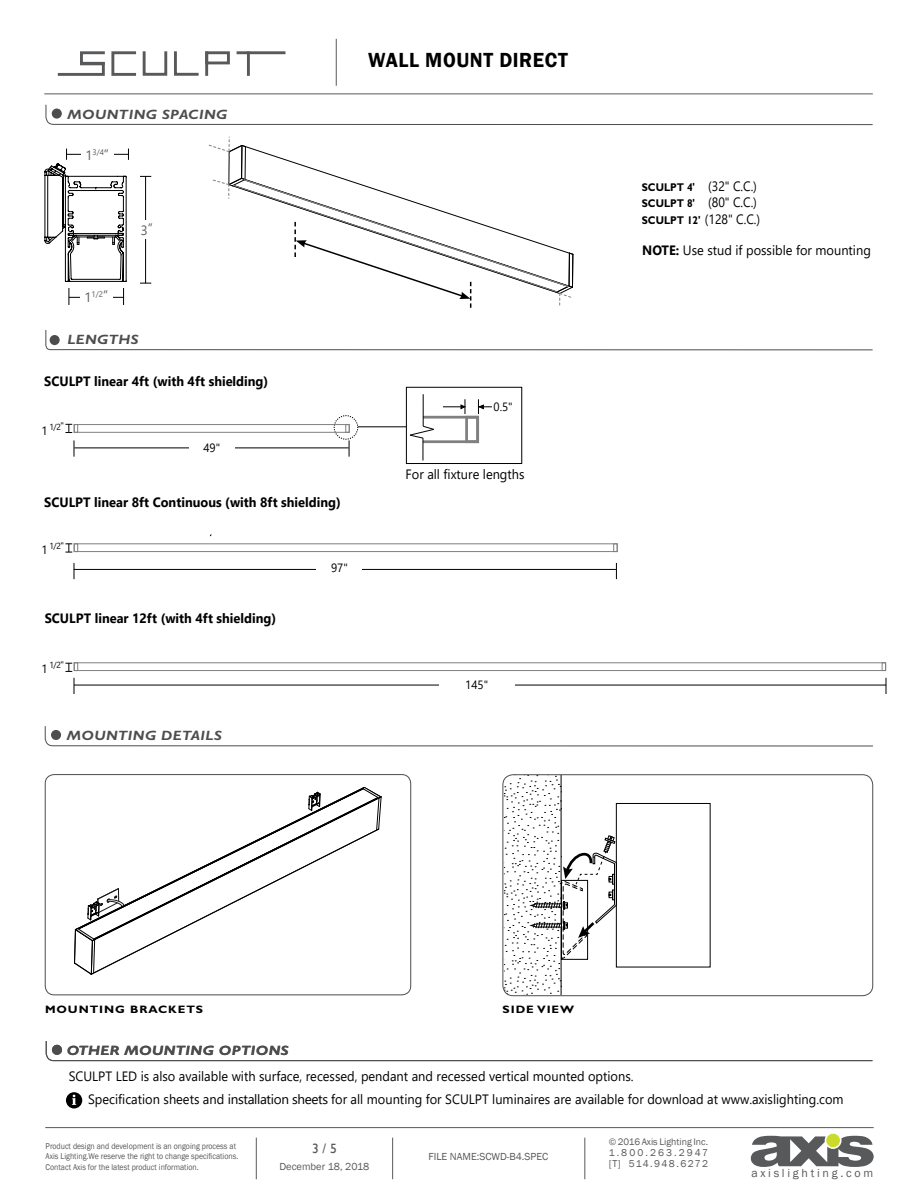
<style>
.page{position:relative;width:918px;height:1188px;background:#fff}
.page>*{position:absolute;margin:0;border:0;box-sizing:border-box;transform-origin:0 0}
.t1{font:600 21px "Franklin Gothic";letter-spacing:.03em;color:#000;scale:.95 1}
.t2{font:13.5px/22.6px "Segoe UI";color:#000;scale:.95 1}
.t3{font:700 13.5px "Segoe UI";color:#000;scale:.95 1}
.t4{font:italic 700 13.5px "Gill Sans";letter-spacing:.03em;color:#4d4d4f;scale:1.11 1}
.t5{font:13.5px/16.5px "Segoe UI";color:#000;scale:.9 1}
.t6{font:13.5px "Gill Sans";color:#58595b}
.t7{font:13.35px "Segoe UI";color:#58595b;scale:.96 1}
.t8{font:12px "Franklin Gothic";letter-spacing:.225em;color:#58595b}
.t9{font:12px "Segoe UI";color:#000;scale:.95 1}
.t10{font:700 10.8px "Gill Sans";letter-spacing:.075em;color:#000;scale:1.11 1}
.t11{font:10.5px "Franklin Gothic";color:#58595b}
.t12{font:10.2px/11.2px "Franklin Gothic";letter-spacing:.14em;color:#58595b}
.t13{font:9.75px "Franklin Gothic";color:#58595b}
.t14{font:8.7px/10.5px "Franklin Gothic";color:#58595b;scale:.9 1}
.t15{font:8.7px "Segoe UI";color:#000;scale:.95 1}
.t16{font:8.1px "Segoe UI";color:#58595b;scale:.96 1}
.s1{font-size:13.35px}
.s2{font-size:12px}
.s3{font-size:9.6px}
.s4{font-family:"Gill Sans";font-weight:700;font-size:11.25px}
.s5{font-weight:700}
</style>
<div class="page">
<hr style="left:336px;top:39px;width:1px;height:47px;background:#58595b">
<div style="left:143px;top:50px;width:24px;height:26px;border:3px solid #58595b"></div>
<div style="left:111px;top:51px;width:27px;height:25px;border:3px solid #58595b"></div>
<div style="left:80px;top:51px;width:26px;height:14px;border:3px solid #58595b"></div>
<svg style="left:57px;top:61px;width:49px;height:15px"></svg>
<svg style="left:174px;top:51px;width:25px;height:25px"></svg>
<hr style="left:247px;top:51px;width:3px;height:25px;background:#58595b">
<hr style="left:237px;top:51px;width:48px;height:3px;background:#58595b">
<hr style="left:205px;top:51px;width:3px;height:25px;background:#58595b">
<div style="left:205px;top:51px;width:25px;height:13px;border:3px solid #58595b"></div>
<svg style="left:45px;top:149px;width:84px;height:133px"></svg>
<hr style="left:66px;top:154px;width:62px;height:1px;background:#000">
<div style="left:81px;top:149px;width:33px;height:13px;background:#fff"></div>
<hr style="left:145px;top:176px;width:1px;height:107px;background:#000">
<div style="left:128px;top:220px;width:38px;height:19px;background:#fff"></div>
<svg style="left:123px;top:288px;width:1px;height:17px"></svg>
<svg style="left:69px;top:288px;width:1px;height:17px"></svg>
<hr style="left:69px;top:297px;width:55px;height:1px;background:#000">
<div style="left:80px;top:289px;width:33px;height:16px;background:#fff"></div>
<svg style="left:46px;top:104px;width:827px;height:21px"></svg>
<div style="left:52px;top:109px;width:10px;height:10px;background:#4d4d4f;border-radius:50%"></div>
<svg style="left:45px;top:330px;width:828px;height:20px"></svg>
<div style="left:50px;top:335px;width:10px;height:10px;background:#4d4d4f;border-radius:50%"></div>
<svg style="left:74px;top:440px;width:1px;height:17px"></svg>
<hr style="left:74px;top:448px;width:275px;height:1px;background:#000">
<div style="left:189px;top:438px;width:46px;height:19px;background:#fff"></div>
<hr style="left:423px;top:394px;width:1px;height:32px;background:#000">
<div style="left:406px;top:387px;width:116px;height:77px;border:1px solid #000"></div>
<svg style="left:410px;top:399px;width:82px;height:61px"></svg>
<svg style="left:334px;top:415px;width:24px;height:42px"></svg>
<hr style="left:358px;top:427px;width:48px;height:1px;background:#000">
<div style="left:74px;top:424px;width:276px;height:9px;border:1px solid #808080"></div>
<svg style="left:65px;top:424px;width:13px;height:9px"></svg>
<div style="left:345px;top:424px;width:5px;height:9px;border:1px solid #808080"></div>
<svg style="left:616px;top:563px;width:1px;height:16px"></svg>
<svg style="left:74px;top:563px;width:1px;height:16px"></svg>
<hr style="left:74px;top:569px;width:542px;height:1px;background:#000">
<div style="left:316px;top:559px;width:46px;height:18px;background:#fff"></div>
<div style="left:74px;top:543px;width:544px;height:9px;border:1px solid #808080"></div>
<svg style="left:65px;top:543px;width:13px;height:10px"></svg>
<div style="left:613px;top:543px;width:5px;height:9px;border:1px solid #808080"></div>
<svg style="left:74px;top:678px;width:1px;height:16px"></svg>
<svg style="left:886px;top:678px;width:1px;height:16px"></svg>
<hr style="left:74px;top:685px;width:812px;height:1px;background:#000">
<div style="left:439px;top:676px;width:75px;height:18px;background:#fff"></div>
<div style="left:74px;top:662px;width:812px;height:9px;border:1px solid #808080"></div>
<svg style="left:65px;top:662px;width:13px;height:10px"></svg>
<svg style="left:882px;top:662px;width:4px;height:9px"></svg>
<svg style="left:208px;top:137px;width:366px;height:171px"></svg>
<svg style="left:45px;top:726px;width:828px;height:21px"></svg>
<svg style="left:504px;top:775px;width:113px;height:220px"></svg>
<div style="left:503px;top:774px;width:370px;height:222px;border:1px solid #4d4d4f;border-radius:10px"></div>
<svg style="left:46px;top:1041px;width:827px;height:20px"></svg>
<div style="left:52px;top:1045px;width:10px;height:10px;background:#4d4d4f;border-radius:50%"></div>
<div style="left:66px;top:1092px;width:16px;height:17px;background:#000;border-radius:50%"></div>
<svg style="left:72px;top:1095px;width:4px;height:10px"></svg>
<div style="left:45px;top:774px;width:366px;height:221px;border:1px solid #4d4d4f;border-radius:9px"></div>
<svg style="left:74px;top:787px;width:308px;height:188px"></svg>
<hr style="left:44px;top:93px;width:829px;height:1px;background:#58595b">
<hr style="left:45px;top:1127px;width:829px;height:1px;background:#58595b">
<hr style="left:585px;top:1138px;width:1px;height:41px;background:#58595b">
<hr style="left:392px;top:1138px;width:1px;height:41px;background:#58595b">
<hr style="left:256px;top:1138px;width:1px;height:41px;background:#58595b">
<svg style="left:751px;top:1136px;width:123px;height:31px"></svg>
<div style="left:827px;top:1134px;width:12px;height:13px;background:#cbdb2a;border-radius:50%"></div>
<div style="left:827px;top:1134px;width:12px;height:13px;border:1px solid #cbdb2a;border-radius:50%"></div>
<p class="t4" style="left:68px;top:107px;width:145px">MOUNTING SPACING</p>
<p class="t16" style="left:86px;top:144px;width:26px"><span class="s1">1</span>3/4<span class="s1">”</span></p>
<h1 class="t1" style="left:368px;top:47px;width:212px">WALL MOUNT DIRECT</h1>
<p class="t16" style="left:85px;top:286px;width:26px"><span class="s1">1</span>1/2<span class="s1">”</span></p>
<p class="t7" style="left:141px;top:217px;width:14px">3”</p>
<p class="t4" style="left:67px;top:332px;width:66px">LENGTHS</p>
<p class="t3" style="left:44px;top:369px;width:237px">SCULPT linear 4ft (with 4ft shielding)</p>
<p class="t15" style="left:41px;top:418px;width:25px"><span class="s2">1</span> 1/2<span class="s3">"</span></p>
<p class="t9" style="left:203px;top:436px;width:19px">49"</p>
<p class="t3" style="left:44px;top:490px;width:314px">SCULPT linear 8ft Continuous (with 8ft shielding)</p>
<p class="t15" style="left:41px;top:538px;width:25px"><span class="s2">1</span> 1/2<span class="s3">"</span></p>
<p class="t3" style="left:45px;top:606px;width:245px">SCULPT linear 12ft (with 4ft shielding)</p>
<p class="t15" style="left:41px;top:657px;width:25px"><span class="s2">1</span> 1/2<span class="s3">"</span></p>
<p class="t4" style="left:67px;top:728px;width:141px">MOUNTING DETAILS</p>
<p class="t9" style="left:331px;top:557px;width:19px">97"</p>
<p class="t9" style="left:494px;top:395px;width:22px">0.5"</p>
<p class="t2" style="left:406px;top:461px;width:127px">For all fixture lengths</p>
<p class="t9" style="left:465px;top:674px;width:26px">145"</p>
<p class="t5" style="left:642px;top:177px;width:133px"><span class="s4">SCULPT 4'</span> (32" C.C.)<br><span class="s4">SCULPT 8'</span> (80" C.C.)<br><span class="s4">SCULPT 12'</span> (128" C.C.)</p>
<p class="t2" style="left:642px;top:238px;width:242px"><span class="s5">NOTE:</span> Use stud if possible for mounting</p>
<p class="t10" style="left:45px;top:1003px;width:144px">MOUNTING BRACKETS</p>
<p class="t10" style="left:503px;top:1003px;width:66px">SIDE VIEW</p>
<p class="t4" style="left:67px;top:1043px;width:202px">OTHER MOUNTING OPTIONS</p>
<p class="t2" style="left:88px;top:1064px;width:797px;text-indent:-19px">SCULPT LED is also available with surface, recessed, pendant and recessed vertical mounted options.<br>Specification sheets and installation sheets for all mounting for SCULPT luminaires are available for download at www.axislighting.com</p>
<p class="t13" style="left:609px;top:1136px;width:101px">© 2016 Axis Lighting Inc.</p>
<p class="t12" style="left:609px;top:1147px;width:101px">1.800.263.2947 [T] 514.948.6272</p>
<p class="t14" style="left:46px;top:1141px;width:216px">Product design and development is an ongoing process at<br>Axis Lighting.We reserve the right to change specifications.<br>Contact Axis for the latest product information.</p>
<p class="t6" style="left:312px;top:1141px;width:26px">3 / 5</p>
<p class="t11" style="left:428px;top:1150px;width:121px">FILE NAME:SCWD-B4.SPEC</p>
<p class="t11" style="left:279px;top:1160px;width:91px">December 18, 2018</p>
<p class="t8" style="left:751px;top:1165px;width:123px">axislighting.com</p>
</div>
